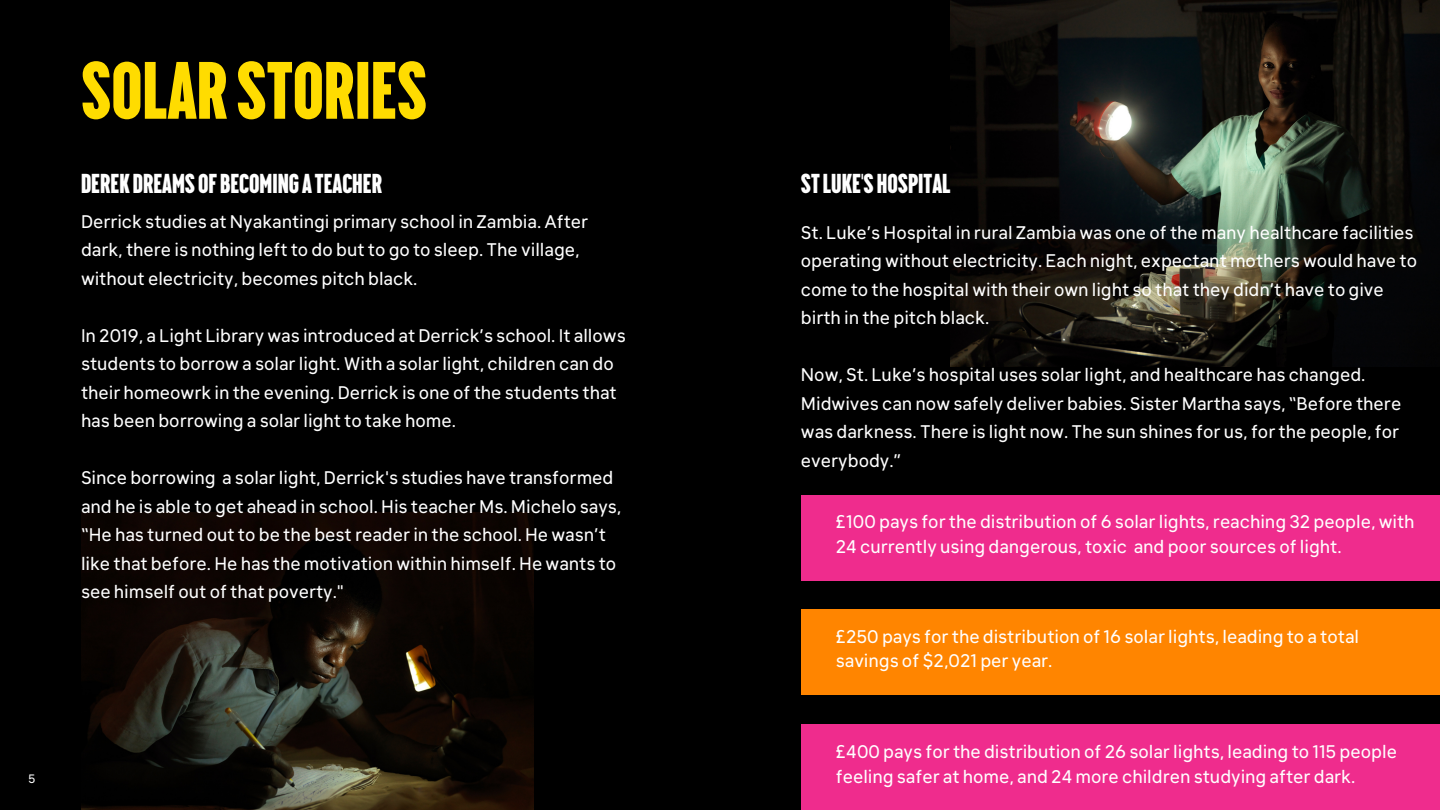
<style>
.page{position:relative;width:1440px;height:810px;background:#000}
.page>*{position:absolute;margin:0;border:0;box-sizing:border-box;transform-origin:0 0}
.t1{font:900 80px "Graph FF Condensed";color:#ffdc00}
.t2{font:900 27px "Graph FF Condensed";color:#fff}
.t3{font:18px/28.5px "Klima";color:#fff}
.t4{font:12px "Klima";color:#fff}
</style>
<div class="page">
<img style="left:81px;top:512px;width:452px;height:298px">
<img style="left:951px;top:0;width:489px;height:367px">
<div style="left:801px;top:495px;width:639px;height:85px;background:#ef2c8d"></div>
<div style="left:801px;top:609px;width:639px;height:86px;background:#ff8500"></div>
<div style="left:801px;top:725px;width:639px;height:85px;background:#ef2c8d"></div>
<p class="t1" style="left:81px;top:44px;width:348px">SOLARSTORIES</p>
<p class="t2" style="left:81px;top:168px;width:303px">DEREKDREAMSOFBECOMINGATEACHER</p>
<p class="t2" style="left:801px;top:168px;width:151px">STLUKE'SHOSPITAL</p>
<h2 class="t3" style="left:801px;top:218px;width:618px">St. Luke’s Hospital in rural Zambia was one of the many healthcare facilities operating without electricity. Each night, expectant mothers would have to come to the hospital with their own light so that they didn’t have to give birth in the pitch black.</h2>
<p class="t3" style="left:801px;top:361px;width:602px">Now, St. Luke’s hospital uses solar light, and healthcare has changed.<br>Midwives can now safely deliver babies. Sister Martha says, “Before there was darkness. There is light now. The sun shines for us, for the people, for everybody.”</p>
<h3 class="t3" style="left:81px;top:208px;width:509px">Derrick studies at Nyakantingi primary school in Zambia. After dark, there is nothing left to do but to go to sleep. The village, without electricity, becomes pitch black.</h3>
<p class="t3" style="left:81px;top:322px;width:546px">In 2019, a Light Library was introduced at Derrick’s school. It allows students to borrow a solar light. With a solar light, children can do their homeowrk in the evening. Derrick is one of the students that has been borrowing a solar light to take home.</p>
<p class="t3" style="left:81px;top:464px;width:542px">Since borrowing a solar light, Derrick's studies have transformed and he is able to get ahead in school. His teacher Ms. Michelo says, “He has turned out to be the best reader in the school. He wasn’t like that before. He has the motivation within himself. He wants to see himself out of that poverty."</p>
<p class="t3" style="left:836px;top:510px;width:580px;line-height:24.8px">£100 pays for the distribution of 6 solar lights, reaching 32 people, with<br>24 currently using dangerous, toxic and poor sources of light.</p>
<p class="t3" style="left:836px;top:624px;width:525px;line-height:24.8px">£250 pays for the distribution of 16 solar lights, leading to a total savings of $2,021 per year.</p>
<p class="t3" style="left:836px;top:738px;width:563px">£400 pays for the distribution of 26 solar lights, leading to 115 people</p>
<p class="t4" style="left:28px;top:772px;width:9px">5</p>
<p class="t3" style="left:836px;top:763px;width:521px">feeling safer at home, and 24 more children studying after dark.</p>
</div>
